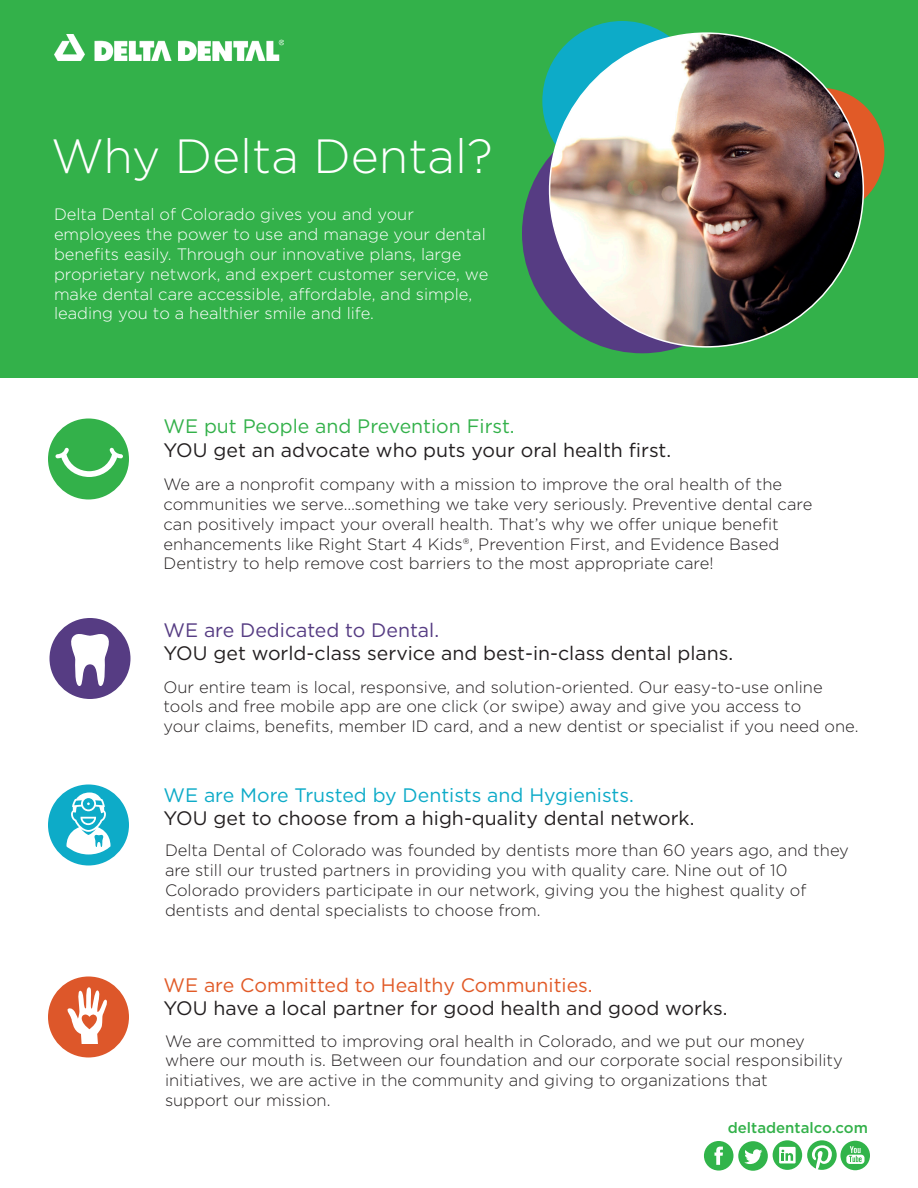
<style>
.page{position:relative;width:918px;height:1188px;background:#fff}
.page>*{position:absolute;margin:0;border:0;box-sizing:border-box;transform-origin:0 0}
.t1{font:300 48px "Gotham";color:#fff}
.t2{font:19.5px "Gotham";color:#231f20}
.t3{font:19.5px "Gotham";color:#0dabc8}
.t4{font:19.5px "Gotham";color:#e15a27}
.t5{font:19.5px "Gotham";color:#33b14a}
.t6{font:19.5px "Gotham";color:#563c83}
.t7{font:300 16.5px/19.8px "Gotham";color:#231f20}
.t8{font:300 16.5px/19.8px "Gotham";color:#fff}
.t9{font:500 15px "Gotham";color:#33b14a}
</style>
<div class="page">
<div style="left:0;top:0;width:918px;height:378px;background:#33b14a"></div>
<div style="left:542px;top:21px;width:160px;height:160px;background:#0dabc8;border-radius:50%"></div>
<div style="left:522px;top:113px;width:240px;height:240px;background:#563c83;border-radius:50%"></div>
<div style="left:756px;top:88px;width:128px;height:128px;background:#e15a27;border-radius:50%"></div>
<img style="left:550px;top:33px;width:313px;height:314px;border-radius:157px">
<img style="left:54px;top:34px;width:230px;height:26px">
<div style="left:50px;top:618px;width:80px;height:81px;background:#563c83;border-radius:50%"></div>
<div style="left:48px;top:418px;width:81px;height:82px;background:#33b14a;border-radius:50%"></div>
<div style="left:48px;top:976px;width:81px;height:82px;background:#dd572a;border-radius:50%"></div>
<div style="left:48px;top:784px;width:81px;height:82px;background:#0dabc8;border-radius:50%"></div>
<svg style="left:71px;top:634px;width:38px;height:52px"></svg>
<svg style="left:67px;top:987px;width:40px;height:57px"></svg>
<svg style="left:66px;top:793px;width:45px;height:61px"></svg>
<svg style="left:55px;top:448px;width:68px;height:29px"></svg>
<svg style="left:704px;top:1140px;width:166px;height:31px"></svg>
<p class="t1" style="left:51px;top:126px;width:443px">Why Delta Dental?</p>
<p class="t8" style="left:54px;top:204px;width:361px">Delta Dental of Colorado gives you and your</p>
<p class="t8" style="left:54px;top:224px;width:436px">employees the power to use and manage your dental benefits easily. Through our innovative plans, large proprietary network, and expert customer service, we make dental care accessible, affordable, and simple, leading you to a healthier smile and life.</p>
<p class="t5" style="left:164px;top:414px;width:353px">WE put People and Prevention First.</p>
<p class="t2" style="left:164px;top:437px;width:509px">YOU get an advocate who puts your oral health first.</p>
<p class="t7" style="left:164px;top:474px;width:620px">We are a nonprofit company with a mission to improve the oral health of the</p>
<p class="t7" style="left:164px;top:494px;width:650px">communities we serve…something we take very seriously. Preventive dental care</p>
<p class="t7" style="left:164px;top:514px;width:617px">can positively impact your overall health. That’s why we offer unique benefit</p>
<p class="t7" style="left:164px;top:533px;width:617px">enhancements like Right Start 4 Kids®, Prevention First, and Evidence Based<br>Dentistry to help remove cost barriers to the most appropriate care!</p>
<p class="t6" style="left:164px;top:617px;width:277px">WE are Dedicated to Dental.</p>
<p class="t2" style="left:164px;top:641px;width:571px">YOU get world-class service and best-in-class dental plans.</p>
<p class="t7" style="left:164px;top:677px;width:661px">Our entire team is local, responsive, and solution-oriented. Our easy-to-use online</p>
<p class="t7" style="left:164px;top:696px;width:639px">tools and free mobile app are one click (or swipe) away and give you access to</p>
<p class="t7" style="left:164px;top:716px;width:697px">your claims, benefits, member ID card, and a new dentist or specialist if you need one.</p>
<p class="t3" style="left:164px;top:782px;width:472px">WE are More Trusted by Dentists and Hygienists.</p>
<p class="t2" style="left:164px;top:806px;width:532px">YOU get to choose from a high-quality dental network.</p>
<p class="t7" style="left:165px;top:840px;width:685px">Delta Dental of Colorado was founded by dentists more than 60 years ago, and they are still our trusted partners in providing you with quality care. Nine out of 10</p>
<p class="t7" style="left:165px;top:880px;width:643px">Colorado providers participate in our network, giving you the highest quality of</p>
<p class="t7" style="left:165px;top:899px;width:377px">dentists and dental specialists to choose from.</p>
<p class="t4" style="left:164px;top:973px;width:431px">WE are Committed to Healthy Communities.</p>
<p class="t2" style="left:164px;top:996px;width:565px">YOU have a local partner for good health and good works.</p>
<p class="t7" style="left:165px;top:1031px;width:641px">We are committed to improving oral health in Colorado, and we put our money</p>
<p class="t7" style="left:165px;top:1050px;width:679px">where our mouth is. Between our foundation and our corporate social responsibility</p>
<p class="t7" style="left:165px;top:1070px;width:604px">initiatives, we are active in the community and giving to organizations that</p>
<p class="t7" style="left:165px;top:1090px;width:167px">support our mission.</p>
<p class="t9" style="left:728px;top:1118px;width:142px">deltadentalco.com</p>
</div>
